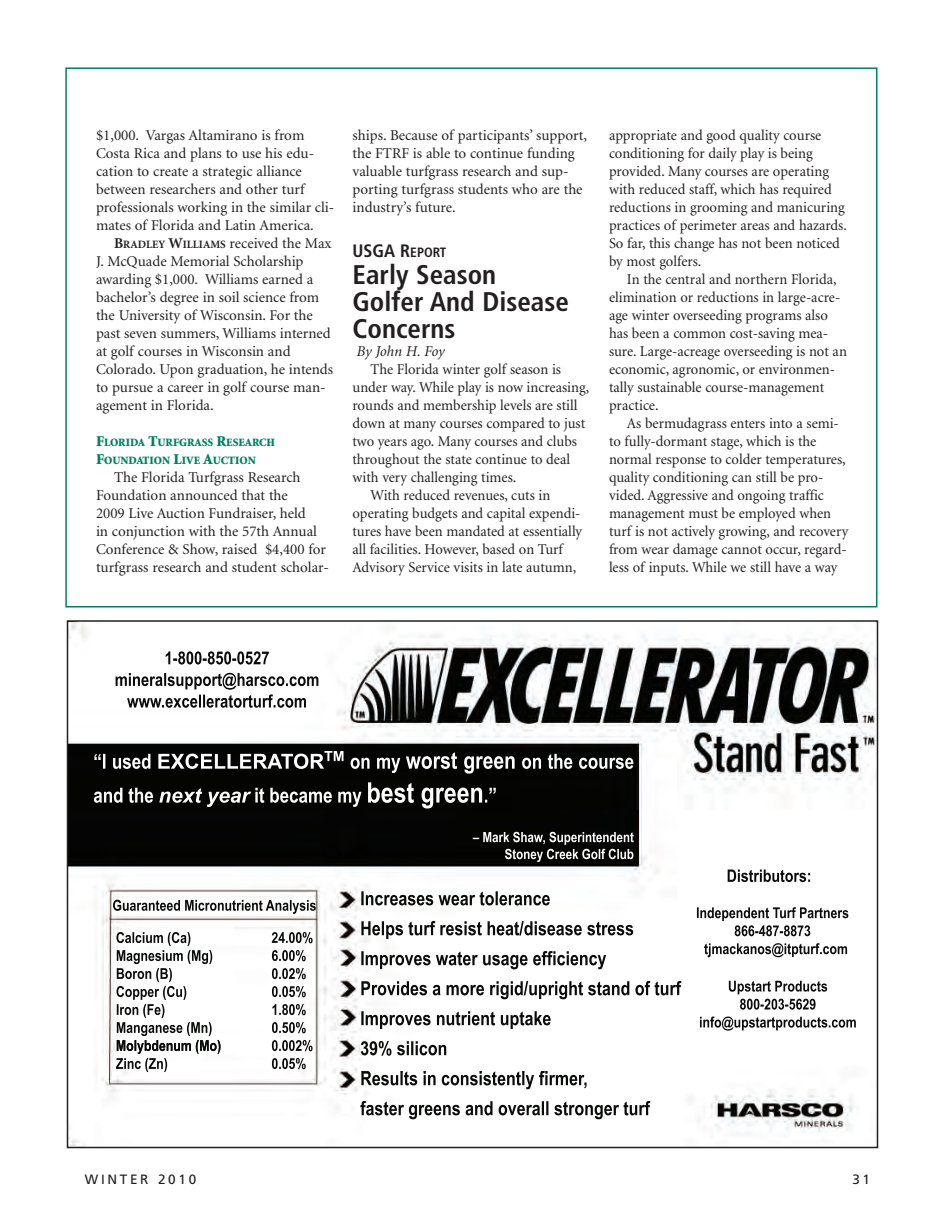
<style>
.page{position:relative;width:945px;height:1215px;background:#fff}
.page>*{position:absolute;margin:0;border:0;box-sizing:border-box;transform-origin:0 0}
.t1{font:700 condensed 27px/27px "Frutiger";color:#231f20}
.t2{font:700 condensed 18px "Frutiger";color:#231f20}
.t3{font:15px/18px "Minion";color:#231f20}
.t4{font:italic 15px "Minion";letter-spacing:-.01em;color:#231f20}
.t5{font:13.5px "Frutiger";letter-spacing:.2em;color:#231f20}
.t6{font:900 11.25px/18px "Minion";color:#008062}
.s1{font-weight:700}
.s2{font-weight:700;font-size:11.25px}
.s3{font-size:15px}
.s4{font-size:13.5px}
</style>
<div class="page">
<div style="left:65px;top:67px;width:813px;height:541px;background:#fff;border:2px solid #008062"></div>
<img style="left:70px;top:623px;width:805px;height:522px">
<p class="t3" style="left:96px;top:126px;width:240px">$1,000. Vargas Altamirano is from Costa Rica and plans to use his edu&shy;cation to create a strategic alliance between researchers and other turf professionals working in the similar cli&shy;mates of Florida and Latin America.</p>
<p class="t3" style="left:96px;top:234px;width:239px;text-indent:18px"><span class="s1">B</span><span class="s2">RADLEY</span> <span class="s1">W</span><span class="s2">ILLIAMS</span> received the Max J. McQuade Memorial Scholarship awarding $1,000. Williams earned a bachelor’s degree in soil science from the University of Wisconsin. For the past seven summers, Williams interned at golf courses in Wisconsin and Colorado. Upon graduation, he intends to pursue a career in golf course man&shy;agement in Florida.</p>
<p class="t6" style="left:96px;top:433px;width:181px"><span class="s3">F</span>LORIDA <span class="s3">T</span>URFGRASS <span class="s3">R</span>ESEARCH<br><span class="s3">F</span>OUNDATION <span class="s3">L</span>IVE <span class="s3">A</span>UCTION</p>
<p class="t3" style="left:96px;top:468px;width:234px;text-indent:18px">The Florida Turfgrass Research Foundation announced that the<br>2009 Live Auction Fundraiser, held<br>in conjunction with the 57th Annual Conference &amp; Show, raised $4,400 for turfgrass research and student scholar-</p>
<p class="t3" style="left:352px;top:126px;width:236px">ships. Because of participants’ support, the FTRF is able to continue funding valuable turfgrass research and sup&shy;porting turfgrass students who are the industry’s future.</p>
<p class="t2" style="left:352px;top:240px;width:95px">USGA R<span class="s4">EPORT</span></p>
<h1 class="t1" style="left:352px;top:261px;width:218px">Early Season<br>Golfer And Disease<br>Concerns</h1>
<p class="t4" style="left:356px;top:343px;width:90px">By John H. Foy</p>
<p class="t3" style="left:370px;top:360px;width:192px">The Florida winter golf season is</p>
<p class="t3" style="left:353px;top:378px;width:238px">under way. While play is now increasing,</p>
<p class="t3" style="left:353px;top:396px;width:226px">rounds and membership levels are still</p>
<p class="t3" style="left:353px;top:414px;width:234px">down at many courses compared to just</p>
<p class="t3" style="left:353px;top:432px;width:226px">two years ago. Many courses and clubs</p>
<p class="t3" style="left:353px;top:450px;width:219px">throughout the state continue to deal</p>
<p class="t3" style="left:353px;top:468px;width:165px">with very challenging times.</p>
<p class="t3" style="left:370px;top:486px;width:181px">With reduced revenues, cuts in</p>
<p class="t3" style="left:353px;top:504px;width:230px">operating budgets and capital expendi-</p>
<p class="t3" style="left:353px;top:522px;width:231px">tures have been mandated at essentially</p>
<p class="t3" style="left:353px;top:540px;width:212px">all facilities. However, based on Turf</p>
<p class="t3" style="left:353px;top:558px;width:225px">Advisory Service visits in late autumn,</p>
<p class="t3" style="left:609px;top:126px;width:239px">appropriate and good quality course conditioning for daily play is being provided. Many courses are operating with reduced staff, which has required reductions in grooming and manicuring practices of perimeter areas and hazards.<br>So far, this change has not been noticed by most golfers.</p>
<p class="t3" style="left:609px;top:270px;width:239px;text-indent:18px">In the central and northern Florida, elimination or reductions in large-acre&shy;age winter overseeding programs also has been a common cost-saving mea&shy;sure. Large-acreage overseeding is not an economic, agronomic, or environmen&shy;tally sustainable course-management practice.</p>
<p class="t3" style="left:609px;top:414px;width:241px;text-indent:18px">As bermudagrass enters into a semi&shy;to fully-dormant stage, which is the normal response to colder temperatures, quality conditioning can still be pro&shy;vided. Aggressive and ongoing traffic management must be employed when turf is not actively growing, and recovery from wear damage cannot occur, regard&shy;less of inputs. While we still have a way</p>
<p class="t5" style="left:85px;top:1171px;width:113px">WINTER 2010</p>
<p class="t5" style="left:852px;top:1171px;width:19px">31</p>
</div>
